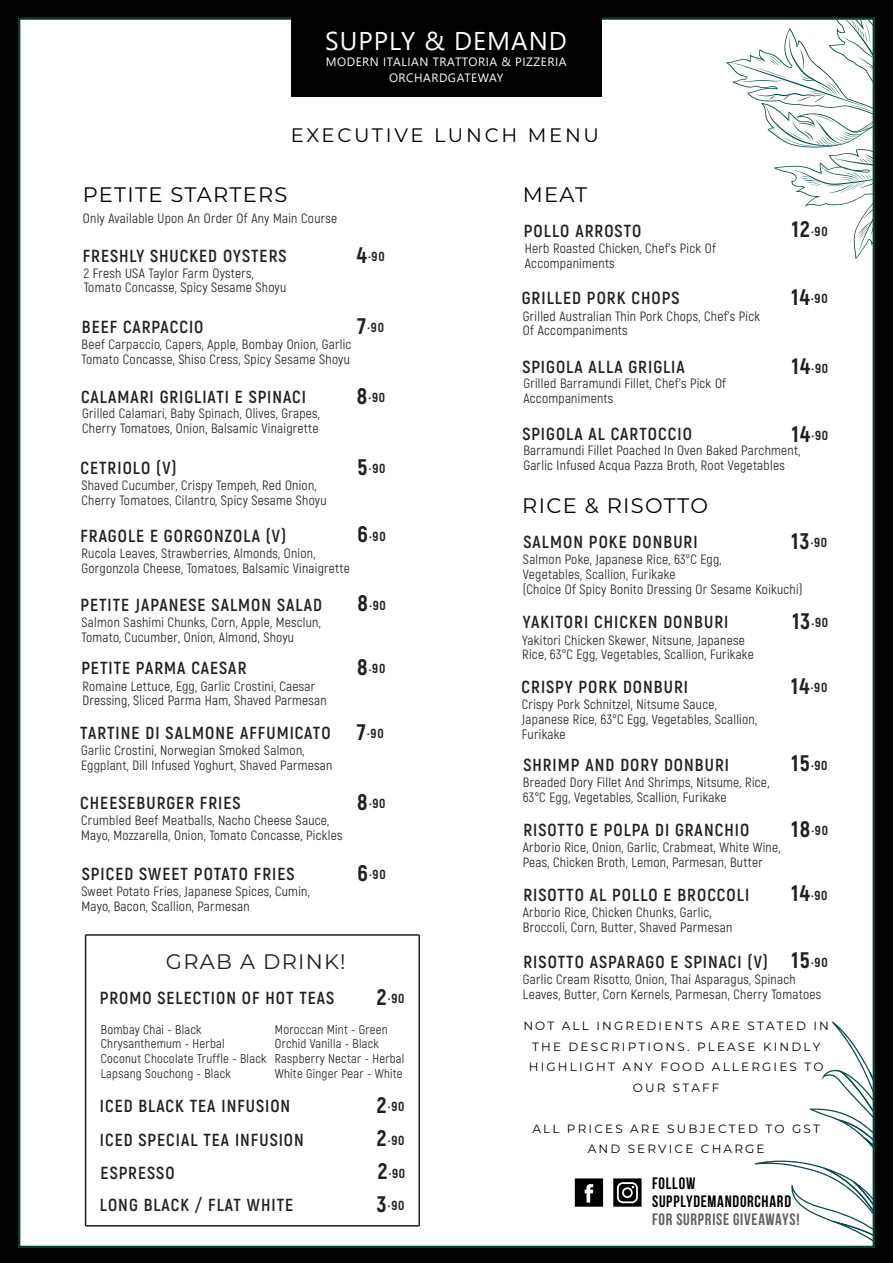
<style>
.page{position:relative;width:893px;height:1263px;background:#000}
.page>*{position:absolute;margin:0;border:0;box-sizing:border-box;transform-origin:0 0}
.t1{font:25.65px "Yu Gothic UI";letter-spacing:.04em;color:#fff}
.t2{font:21px "Montserrat";letter-spacing:.06em;color:#000}
.t3{font:21px "Montserrat";letter-spacing:.06em;color:#231f20}
.t4{font:19.5px "Montserrat";letter-spacing:.14em;color:#000}
.t5{font:700 17.4px "Akrobat";letter-spacing:.06em;color:#231f20}
.t6{font:700 16.5px/17.7px "Bebas Neue";letter-spacing:.045em;color:#000}
.t7{font:700 16.5px "Bebas Neue";letter-spacing:.045em;color:#665f59}
.t8{font:13.5px/14.9px "Akrobat";letter-spacing:.02em;color:#231f20}
.t9{font:800 13.05px "Akrobat";letter-spacing:.06em;color:#231f20}
.t10{font:12.75px/14.9px "Akrobat";letter-spacing:.02em;color:#231f20}
.t11{font:12px/20.5px "Montserrat";letter-spacing:.18em;color:#000;text-align:center}
.t12{font:12px/16px "Yu Gothic UI";letter-spacing:.04em;color:#fff;text-align:center}
.s1{font-size:22.5px}
</style>
<div class="page">
<div style="left:18px;top:17px;width:857px;height:1231px;background:#fff;border:2px solid #033f33"></div>
<div style="left:291px;top:14px;width:310px;height:83px;background:#000"></div>
<svg style="left:726px;top:19px;width:149px;height:240px"></svg>
<svg style="left:755px;top:1021px;width:119px;height:226px"></svg>
<svg style="left:575px;top:1178px;width:28px;height:29px"></svg>
<svg style="left:613px;top:1178px;width:28px;height:29px"></svg>
<hr style="left:86px;top:934px;width:333px;height:2px;background:#221f1f">
<hr style="left:85px;top:935px;width:1px;height:291px;background:#221f1f">
<hr style="left:418px;top:935px;width:2px;height:291px;background:#221f1f">
<hr style="left:86px;top:1225px;width:333px;height:1px;background:#221f1f">
<h1 class="t1" style="left:325px;top:17px;width:243px">SUPPLY &amp; DEMAND</h1>
<p class="t12" style="left:326px;top:52px;width:242px">MODERN ITALIAN TRATTORIA &amp; PIZZERIA<br>ORCHARDGATEWAY</p>
<h3 class="t4" style="left:291px;top:122px;width:310px">EXECUTIVE LUNCH MENU</h3>
<h2 class="t2" style="left:83px;top:181px;width:206px">PETITE STARTERS</h2>
<p class="t8" style="left:83px;top:211px;width:256px">Only Available Upon An Order Of Any Main Course</p>
<p class="t5" style="left:83px;top:245px;width:205px">FRESHLY SHUCKED OYSTERS</p>
<p class="t8" style="left:84px;top:265px;width:204px">2 Fresh USA Taylor Farm Oysters,<br>Tomato Concasse, Spicy Sesame Shoyu</p>
<p class="t9" style="left:357px;top:248px;width:29px"><span class="s1">4</span>.90</p>
<p class="t9" style="left:358px;top:319px;width:28px"><span class="s1">7</span>.90</p>
<p class="t5" style="left:82px;top:316px;width:123px">BEEF CARPACCIO</p>
<p class="t8" style="left:81px;top:337px;width:271px">Beef Carpaccio, Capers, Apple, Bombay Onion, Garlic<br>Tomato Concasse, Shiso Cress, Spicy Sesame Shoyu</p>
<p class="t5" style="left:81px;top:386px;width:226px">CALAMARI GRIGLIATI E SPINACI</p>
<p class="t8" style="left:82px;top:406px;width:239px">Grilled Calamari, Baby Spinach, Olives, Grapes,<br>Cherry Tomatoes, Onion, Balsamic Vinaigrette</p>
<p class="t9" style="left:357px;top:389px;width:30px"><span class="s1">8</span>.90</p>
<p class="t5" style="left:80px;top:457px;width:98px">CETRIOLO (V)</p>
<p class="t8" style="left:81px;top:478px;width:247px">Shaved Cucumber, Crispy Tempeh, Red Onion,<br>Cherry Tomatoes, Cilantro, Spicy Sesame Shoyu</p>
<p class="t5" style="left:80px;top:525px;width:207px">FRAGOLE E GORGONZOLA (V)</p>
<p class="t8" style="left:81px;top:546px;width:270px">Rucola Leaves, Strawberries, Almonds, Onion,<br>Gorgonzola Cheese, Tomatoes, Balsamic Vinaigrette</p>
<p class="t5" style="left:80px;top:594px;width:243px">PETITE JAPANESE SALMON SALAD</p>
<p class="t8" style="left:81px;top:615px;width:241px">Salmon Sashimi Chunks, Corn, Apple, Mesclun,<br>Tomato, Cucumber, Onion, Almond, Shoyu</p>
<p class="t5" style="left:81px;top:657px;width:167px">PETITE PARMA CAESAR</p>
<p class="t8" style="left:82px;top:678px;width:246px">Romaine Lettuce, Egg, Garlic Crostini, Caesar<br>Dressing, Sliced Parma Ham, Shaved Parmesan</p>
<p class="t5" style="left:80px;top:722px;width:252px">TARTINE DI SALMONE AFFUMICATO</p>
<p class="t8" style="left:81px;top:743px;width:253px">Garlic Crostini, Norwegian Smoked Salmon,<br>Eggplant, Dill Infused Yoghurt, Shaved Parmesan</p>
<p class="t9" style="left:358px;top:460px;width:29px"><span class="s1">5</span>.90</p>
<p class="t9" style="left:358px;top:528px;width:30px"><span class="s1">6</span>.90</p>
<p class="t9" style="left:358px;top:597px;width:30px"><span class="s1">8</span>.90</p>
<p class="t9" style="left:357px;top:660px;width:30px"><span class="s1">8</span>.90</p>
<p class="t9" style="left:357px;top:725px;width:28px"><span class="s1">7</span>.90</p>
<p class="t5" style="left:80px;top:792px;width:162px">CHEESEBURGER FRIES</p>
<p class="t8" style="left:81px;top:813px;width:263px">Crumbled Beef Meatballs, Nacho Cheese Sauce,<br>Mayo, Mozzarella, Onion, Tomato Concasse, Pickles</p>
<p class="t9" style="left:357px;top:795px;width:30px"><span class="s1">8</span>.90</p>
<p class="t5" style="left:82px;top:863px;width:214px">SPICED SWEET POTATO FRIES</p>
<p class="t8" style="left:81px;top:884px;width:230px">Sweet Potato Fries, Japanese Spices, Cumin,<br>Mayo, Bacon, Scallion, Parmesan</p>
<p class="t9" style="left:358px;top:866px;width:30px"><span class="s1">6</span>.90</p>
<h2 class="t3" style="left:166px;top:947px;width:181px">GRAB A DRINK!</h2>
<p class="t5" style="left:100px;top:987px;width:236px">PROMO SELECTION OF HOT TEAS</p>
<p class="t10" style="left:101px;top:1022px;width:167px">Bombay Chai - Black<br>Chrysanthemum - Herbal<br>Coconut Chocolate Truffle - Black<br>Lapsang Souchong - Black</p>
<p class="t9" style="left:377px;top:990px;width:29px"><span class="s1">2</span>.90</p>
<p class="t10" style="left:275px;top:1022px;width:131px">Moroccan Mint - Green<br>Orchid Vanilla - Black<br>Raspberry Nectar - Herbal<br>White Ginger Pear - White</p>
<p class="t5" style="left:100px;top:1095px;width:192px">ICED BLACK TEA INFUSION</p>
<p class="t9" style="left:377px;top:1098px;width:29px"><span class="s1">2</span>.90</p>
<p class="t5" style="left:100px;top:1129px;width:206px">ICED SPECIAL TEA INFUSION</p>
<p class="t9" style="left:377px;top:1132px;width:29px"><span class="s1">2</span>.90</p>
<p class="t5" style="left:101px;top:1162px;width:76px">ESPRESSO</p>
<p class="t9" style="left:378px;top:1165px;width:29px"><span class="s1">2</span>.90</p>
<p class="t5" style="left:100px;top:1194px;width:195px">LONG BLACK / FLAT WHITE</p>
<p class="t9" style="left:377px;top:1197px;width:29px"><span class="s1">3</span>.90</p>
<h2 class="t2" style="left:523px;top:181px;width:66px">MEAT</h2>
<p class="t5" style="left:524px;top:220px;width:119px">POLLO ARROSTO</p>
<p class="t8" style="left:525px;top:241px;width:193px">Herb Roasted Chicken, Chef’s Pick Of<br>Accompaniments</p>
<p class="t5" style="left:522px;top:287px;width:159px">GRILLED PORK CHOPS</p>
<p class="t8" style="left:523px;top:308px;width:239px">Grilled Australian Thin Pork Chops, Chef’s Pick<br>Of Accompaniments</p>
<p class="t5" style="left:522px;top:356px;width:164px">SPIGOLA ALLA GRIGLIA</p>
<p class="t8" style="left:523px;top:376px;width:204px">Grilled Barramundi Fillet, Chef’s Pick Of<br>Accompaniments</p>
<p class="t9" style="left:792px;top:223px;width:37px"><span class="s1">12</span>.90</p>
<p class="t9" style="left:791px;top:290px;width:38px"><span class="s1">14</span>.90</p>
<p class="t9" style="left:792px;top:360px;width:38px"><span class="s1">14</span>.90</p>
<p class="t9" style="left:792px;top:427px;width:38px"><span class="s1">14</span>.90</p>
<p class="t5" style="left:522px;top:423px;width:171px">SPIGOLA AL CARTOCCIO</p>
<p class="t8" style="left:523px;top:443px;width:278px">Barramundi Fillet Poached In Oven Baked Parchment,<br>Garlic Infused Acqua Pazza Broth, Root Vegetables</p>
<h2 class="t2" style="left:522px;top:491px;width:187px">RICE &amp; RISOTTO</h2>
<p class="t9" style="left:791px;top:534px;width:37px"><span class="s1">13</span>.90</p>
<p class="t5" style="left:523px;top:531px;width:176px">SALMON POKE DONBURI</p>
<p class="t8" style="left:523px;top:552px;width:281px">Salmon Poke, Japanese Rice, 63°C Egg,<br>Vegetables, Scallion, Furikake<br>(Choice Of Spicy Bonito Dressing Or Sesame Koikuchi)</p>
<p class="t5" style="left:523px;top:611px;width:207px">YAKITORI CHICKEN DONBURI</p>
<p class="t8" style="left:522px;top:632px;width:233px">Yakitori Chicken Skewer, Nitsune, Japanese<br>Rice, 63°C Egg, Vegetables, Scallion, Furikake</p>
<p class="t5" style="left:522px;top:676px;width:168px">CRISPY PORK DONBURI</p>
<p class="t8" style="left:522px;top:697px;width:237px">Crispy Pork Schnitzel, Nitsume Sauce,<br>Japanese Rice, 63°C Egg, Vegetables, Scallion,<br>Furikake</p>
<p class="t5" style="left:523px;top:754px;width:207px">SHRIMP AND DORY DONBURI</p>
<p class="t8" style="left:523px;top:775px;width:248px">Breaded Dory Fillet And Shrimps, Nitsume, Rice,<br>63°C Egg, Vegetables, Scallion, Furikake</p>
<p class="t5" style="left:523px;top:819px;width:227px">RISOTTO E POLPA DI GRANCHIO</p>
<p class="t8" style="left:523px;top:840px;width:259px">Arborio Rice, Onion, Garlic, Crabmeat, White Wine,<br>Peas, Chicken Broth, Lemon, Parmesan, Butter</p>
<p class="t5" style="left:523px;top:884px;width:227px">RISOTTO AL POLLO E BROCCOLI</p>
<p class="t8" style="left:523px;top:905px;width:211px">Arborio Rice, Chicken Chunks, Garlic,<br>Broccoli, Corn, Butter, Shaved Parmesan</p>
<p class="t9" style="left:792px;top:614px;width:37px"><span class="s1">13</span>.90</p>
<p class="t9" style="left:791px;top:679px;width:38px"><span class="s1">14</span>.90</p>
<p class="t9" style="left:791px;top:757px;width:38px"><span class="s1">15</span>.90</p>
<p class="t9" style="left:791px;top:822px;width:38px"><span class="s1">18</span>.90</p>
<p class="t9" style="left:791px;top:887px;width:38px"><span class="s1">14</span>.90</p>
<p class="t9" style="left:791px;top:954px;width:38px"><span class="s1">15</span>.90</p>
<p class="t5" style="left:523px;top:951px;width:246px">RISOTTO ASPARAGO E SPINACI (V)</p>
<p class="t8" style="left:523px;top:972px;width:300px">Garlic Cream Risotto, Onion, Thai Asparagus, Spinach<br>Leaves, Butter, Corn Kernels, Parmesan, Cherry Tomatoes</p>
<p class="t11" style="left:523px;top:1015px;width:307px">NOT ALL INGREDIENTS ARE STATED IN<br>THE DESCRIPTIONS. PLEASE KINDLY<br>HIGHLIGHT ANY FOOD ALLERGIES TO<br>OUR STAFF</p>
<p class="t11" style="left:532px;top:1118px;width:289px">ALL PRICES ARE SUBJECTED TO GST<br>AND SERVICE CHARGE</p>
<p class="t6" style="left:652px;top:1175px;width:140px">FOLLOW<br>SUPPLYDEMANDORCHARD</p>
<p class="t7" style="left:652px;top:1210px;width:149px">FOR SURPRISE GIVEAWAYS!</p>
</div>
